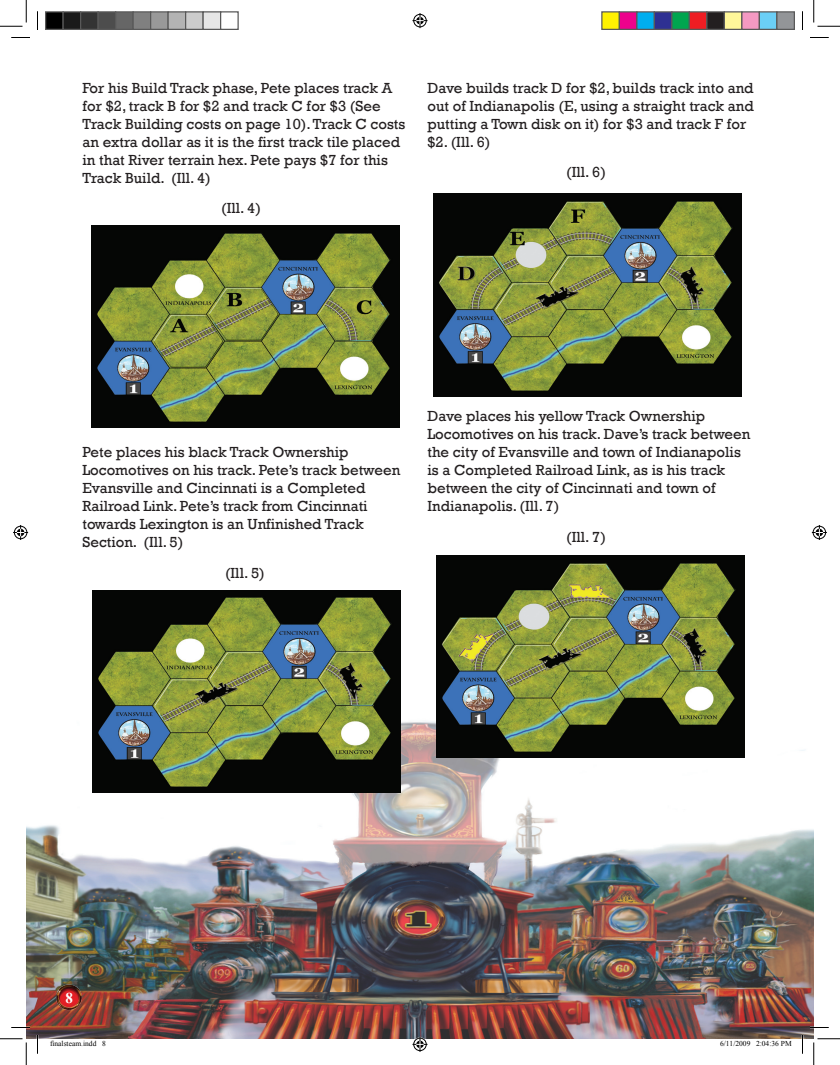
<style>
.page{position:relative;width:840px;height:1065px;background:#fff}
.page>*{position:absolute;margin:0;border:0;box-sizing:border-box;transform-origin:0 0}
.t1{font:15px/18px "Rockwell";color:#231f20}
.t2{font:700 15px "Times New Roman";color:#fff}
.t3{font:7.5px "Times New Roman";color:#000}
</style>
<div class="page">
<img style="left:26px;top:706px;width:788px;height:333px">
<img style="left:91px;top:225px;width:308px;height:203px">
<img style="left:436px;top:555px;width:308px;height:203px">
<img style="left:434px;top:194px;width:308px;height:202px">
<img style="left:92px;top:590px;width:308px;height:202px">
<img style="left:54px;top:982px;width:28px;height:29px">
<svg style="left:11px;top:37px;width:19px;height:1px"></svg>
<svg style="left:810px;top:37px;width:19px;height:1px"></svg>
<svg style="left:11px;top:1027px;width:19px;height:1px"></svg>
<svg style="left:810px;top:1027px;width:19px;height:1px"></svg>
<svg style="left:37px;top:11px;width:1px;height:19px"></svg>
<svg style="left:37px;top:1035px;width:1px;height:19px"></svg>
<svg style="left:802px;top:11px;width:1px;height:19px"></svg>
<svg style="left:802px;top:1035px;width:1px;height:19px"></svg>
<svg style="left:0;top:0;width:27px;height:27px"></svg>
<svg style="left:0;top:1039px;width:27px;height:26px"></svg>
<svg style="left:814px;top:0;width:26px;height:27px"></svg>
<svg style="left:814px;top:1039px;width:26px;height:26px"></svg>
<svg style="left:412px;top:13px;width:16px;height:15px"></svg>
<svg style="left:412px;top:1037px;width:16px;height:15px"></svg>
<svg style="left:13px;top:525px;width:15px;height:15px"></svg>
<svg style="left:812px;top:525px;width:15px;height:15px"></svg>
<div style="left:46px;top:12px;width:17px;height:17px;background:#000"></div>
<div style="left:45px;top:11px;width:19px;height:19px;border:1px solid #595959"></div>
<div style="left:63px;top:12px;width:18px;height:17px;background:#1a1a1a"></div>
<div style="left:62px;top:11px;width:19px;height:19px;border:1px solid #595959"></div>
<div style="left:81px;top:12px;width:17px;height:17px;background:#333"></div>
<div style="left:80px;top:11px;width:19px;height:19px;border:1px solid #595959"></div>
<div style="left:98px;top:12px;width:18px;height:17px;background:#4d4d4d"></div>
<div style="left:98px;top:11px;width:18px;height:19px;border:1px solid #595959"></div>
<div style="left:116px;top:12px;width:17px;height:17px;background:#666"></div>
<div style="left:115px;top:11px;width:19px;height:19px;border:1px solid #595959"></div>
<div style="left:133px;top:12px;width:18px;height:17px;background:#808080"></div>
<div style="left:132px;top:11px;width:19px;height:19px;border:1px solid #595959"></div>
<div style="left:151px;top:12px;width:17px;height:17px;background:#999"></div>
<div style="left:150px;top:11px;width:19px;height:19px;border:1px solid #595959"></div>
<div style="left:168px;top:12px;width:18px;height:17px;background:#b3b3b3"></div>
<div style="left:168px;top:11px;width:18px;height:19px;border:1px solid #595959"></div>
<div style="left:186px;top:12px;width:17px;height:17px;background:#ccc"></div>
<div style="left:185px;top:11px;width:19px;height:19px;border:1px solid #595959"></div>
<div style="left:203px;top:12px;width:18px;height:17px;background:#e6e6e6"></div>
<div style="left:202px;top:11px;width:19px;height:19px;border:1px solid #595959"></div>
<div style="left:220px;top:11px;width:19px;height:19px;border:1px solid #595959"></div>
<div style="left:602px;top:12px;width:17px;height:17px;background:#fff101"></div>
<div style="left:601px;top:11px;width:19px;height:19px;border:1px solid #595959"></div>
<div style="left:619px;top:12px;width:18px;height:17px;background:#ed028c"></div>
<div style="left:619px;top:11px;width:19px;height:19px;border:1px solid #595959"></div>
<div style="left:637px;top:12px;width:17px;height:17px;background:#00aeef"></div>
<div style="left:636px;top:11px;width:19px;height:19px;border:1px solid #595959"></div>
<div style="left:654px;top:12px;width:18px;height:17px;background:#2e3092"></div>
<div style="left:654px;top:11px;width:18px;height:19px;border:1px solid #595959"></div>
<div style="left:672px;top:12px;width:17px;height:17px;background:#00a54f"></div>
<div style="left:671px;top:11px;width:19px;height:19px;border:1px solid #595959"></div>
<div style="left:689px;top:12px;width:18px;height:17px;background:#ee1d23"></div>
<div style="left:689px;top:11px;width:19px;height:19px;border:1px solid #595959"></div>
<div style="left:707px;top:12px;width:17px;height:17px;background:#231f20"></div>
<div style="left:706px;top:11px;width:19px;height:19px;border:1px solid #595959"></div>
<div style="left:724px;top:12px;width:18px;height:17px;background:#fff79a"></div>
<div style="left:724px;top:11px;width:18px;height:19px;border:1px solid #595959"></div>
<div style="left:742px;top:12px;width:17px;height:17px;background:#f499c2"></div>
<div style="left:741px;top:11px;width:19px;height:19px;border:1px solid #595959"></div>
<div style="left:759px;top:12px;width:18px;height:17px;background:#6bcff6"></div>
<div style="left:759px;top:11px;width:19px;height:19px;border:1px solid #595959"></div>
<div style="left:777px;top:12px;width:17px;height:17px;background:#939598"></div>
<div style="left:776px;top:11px;width:19px;height:19px;border:1px solid #595959"></div>
<p class="t1" style="left:82px;top:79px;width:324px">For his Build Track phase, Pete places track A for $2, track B for $2 and track C for $3 (See Track Building costs on page 10). Track C costs an extra dollar as it is the first track tile placed in that River terrain hex. Pete pays $7 for this Track Build. (Ill. 4)</p>
<p class="t1" style="left:221px;top:200px;width:41px">(Ill. 4)</p>
<p class="t1" style="left:428px;top:79px;width:328px">Dave builds track D for $2, builds track into and out of Indianapolis (E, using a straight track and putting a Town disk on it) for $3 and track F for $2. (Ill. 6)</p>
<p class="t1" style="left:566px;top:164px;width:41px">(Ill. 6)</p>
<p class="t1" style="left:82px;top:444px;width:319px">Pete places his black Track Ownership Locomotives on his track. Pete’s track between Evansville and Cincinnati is a Completed Railroad Link. Pete’s track from Cincinnati towards Lexington is an Unfinished Track Section. (Ill. 5)</p>
<p class="t1" style="left:225px;top:564px;width:41px">(Ill. 5)</p>
<p class="t1" style="left:428px;top:408px;width:324px">Dave places his yellow Track Ownership Locomotives on his track. Dave’s track between the city of Evansville and town of Indianapolis is a Completed Railroad Link, as is his track between the city of Cincinnati and town of Indianapolis. (Ill. 7)</p>
<p class="t1" style="left:566px;top:528px;width:41px">(Ill. 7)</p>
<p class="t2" style="left:65px;top:988px;width:9px">8</p>
<p class="t3" style="left:50px;top:1039px;width:57px">finalsteam.indd 8</p>
<p class="t3" style="left:720px;top:1039px;width:73px">6/11/2009 2:04:36 PM</p>
</div>
